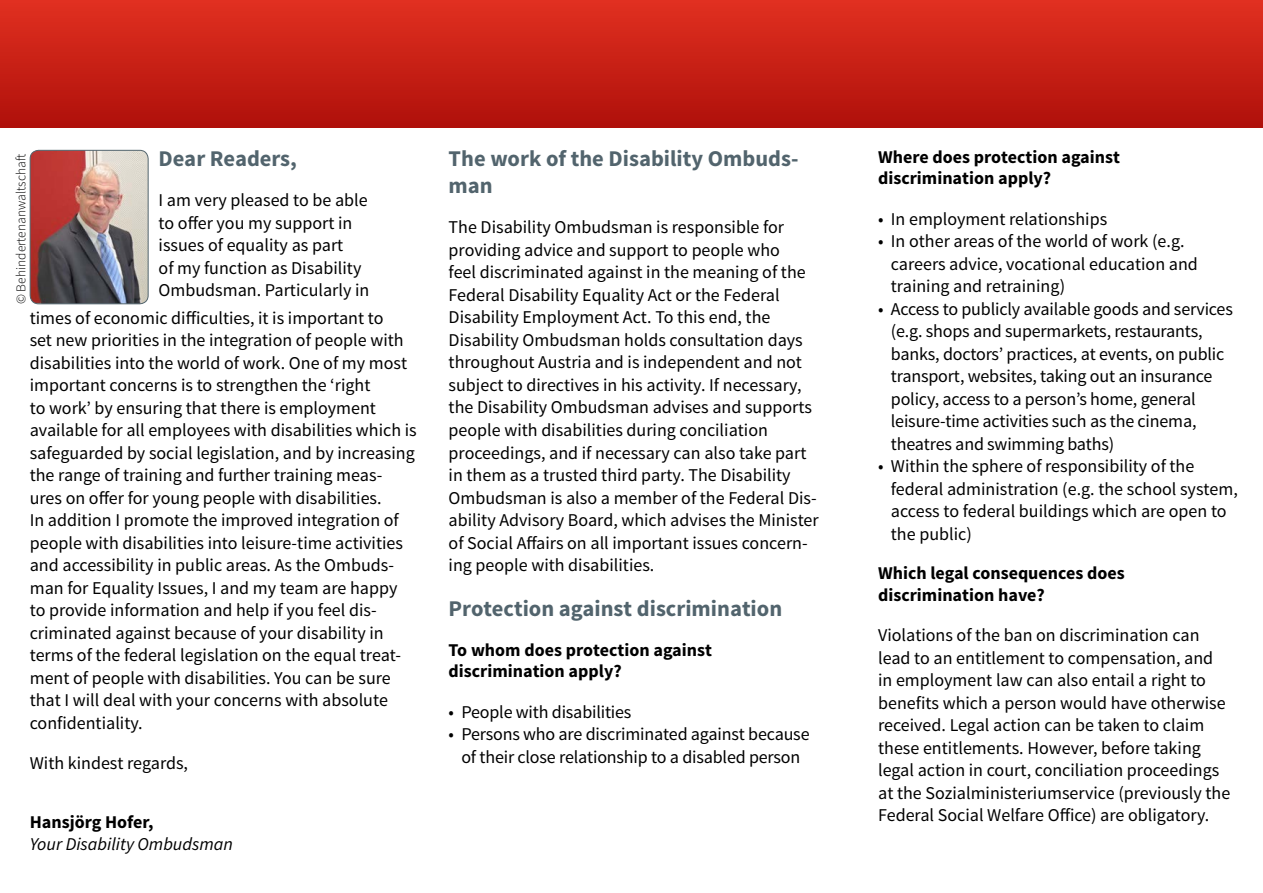
<style>
.page{position:relative;width:1263px;height:893px;background:#fff}
.page>*{position:absolute;margin:0;border:0;box-sizing:border-box;transform-origin:0 0}
.t1{font:700 22.5px/27px "Source Sans Pro";color:#52646d}
.Fließtext{font:18px/22.5px "Source Sans Pro";color:#000}
.t2{font:700 18px/21.6px "Source Sans Pro";color:#000}
.Fließtext-2{font:italic 18px/22.5px "Source Sans Pro";color:#000}
.Regards{font:18px "Source Sans Pro";color:#000}
.t3{font:300 13.5px "Source Sans Pro";color:#000}
.s1{font-weight:700;font-style:normal}
</style>
<div class="page">
<div style="left:0;top:0;width:1263px;height:128px;background:linear-gradient(to bottom,#e13021,#af100a)"></div>
<img style="left:30px;top:150px;width:118px;height:154px">
<div style="left:30px;top:150px;width:119px;height:154px;border:1px solid #52646d;border-radius:9px"></div>
<p class="t3" style="left:13px;top:304px;width:152px;rotate:-90deg">© Behindertenanwaltschaft</p>
<h1 class="t1" style="left:159px;top:146px;width:140px">Dear Readers,</h1>
<p class="Fließtext" style="left:159px;top:190px;width:212px">I am very pleased to be able to offer you my support in issues of equality as part<br>of my function as Disability<br>Ombudsman. Particularly in</p>
<p class="Fließtext" style="left:30px;top:307px;width:388px">times of economic difficulties, it is important to<br>set new priorities in the integration of people with disabilities into the world of work. One of my most important concerns is to strengthen the ‘right<br>to work’ by ensuring that there is employment available for all employees with disabilities which is safeguarded by social legislation, and by increasing the range of training and further training meas&shy;ures on offer for young people with disabilities.<br>In addition I promote the improved integration of people with disabilities into leisure-time activities and accessibility in public areas. As the Ombuds&shy;man for Equality Issues, I and my team are happy to provide information and help if you feel dis&shy;criminated against because of your disability in terms of the federal legislation on the equal treat&shy;ment of people with disabilities. You can be sure that I will deal with your concerns with absolute confidentiality.</p>
<p class="Regards" style="left:30px;top:752px;width:160px">With kindest regards,</p>
<p class="Fließtext-2" style="left:30px;top:811px;width:205px"><span class="s1">Hansjörg Hofer,<br></span>Your Disability Ombudsman</p>
<h1 class="t1" style="left:449px;top:146px;width:352px">The work of the Disability Ombuds&shy;man</h1>
<p class="Fließtext" style="left:449px;top:217px;width:372px">The Disability Ombudsman is responsible for providing advice and support to people who<br>feel discriminated against in the meaning of the Federal Disability Equality Act or the Federal Disability Employment Act. To this end, the Disability Ombudsman holds consultation days throughout Austria and is independent and not subject to directives in his activity. If necessary, the Disability Ombudsman advises and supports people with disabilities during conciliation proceedings, and if necessary can also take part in them as a trusted third party. The Disability Ombudsman is also a member of the Federal Dis&shy;ability Advisory Board, which advises the Minister of Social Affairs on all important issues concern&shy;ing people with disabilities.</p>
<h1 class="t1" style="left:449px;top:596px;width:335px">Protection against discrimination</h1>
<h2 class="t2" style="left:449px;top:639px;width:265px">To whom does protection against discrimination apply?</h2>
<p class="Fließtext" style="left:449px;top:701px;width:184px">• People with disabilities</p>
<p class="Fließtext" style="left:449px;top:723px;width:362px;text-align:center">• Persons who are discriminated against because of their close relationship to a disabled person</p>
<h2 class="t2" style="left:878px;top:146px;width:243px">Where does protection against discrimination apply?</h2>
<p class="Fließtext" style="left:878px;top:208px;width:231px">• In employment relationships</p>
<p class="Fließtext" style="left:891px;top:230px;width:308px;text-indent:-13px">• In other areas of the world of work (e.g. careers advice, vocational education and training and retraining)</p>
<p class="Fließtext" style="left:891px;top:298px;width:343px;text-indent:-13px">• Access to publicly available goods and services (e.g. shops and supermarkets, restaurants, banks, doctors’ practices, at events, on public transport, websites, taking out an insurance policy, access to a person’s home, general leisure-time activities such as the cinema, theatres and swimming baths)</p>
<p class="Fließtext" style="left:891px;top:455px;width:348px;text-indent:-13px">• Within the sphere of responsibility of the federal administration (e.g. the school system, access to federal buildings which are open to the public)</p>
<h2 class="t2" style="left:878px;top:563px;width:248px">Which legal consequences does discrimination have?</h2>
<p class="Fließtext" style="left:878px;top:624px;width:354px">Violations of the ban on discrimination can lead to an entitlement to compensation, and in employment law can also entail a right to benefits which a person would have otherwise received. Legal action can be taken to claim these entitlements. However, before taking legal action in court, conciliation proceedings at the Sozialministeriumservice (previously the Federal Social Welfare Office) are obligatory.</p>
</div>
